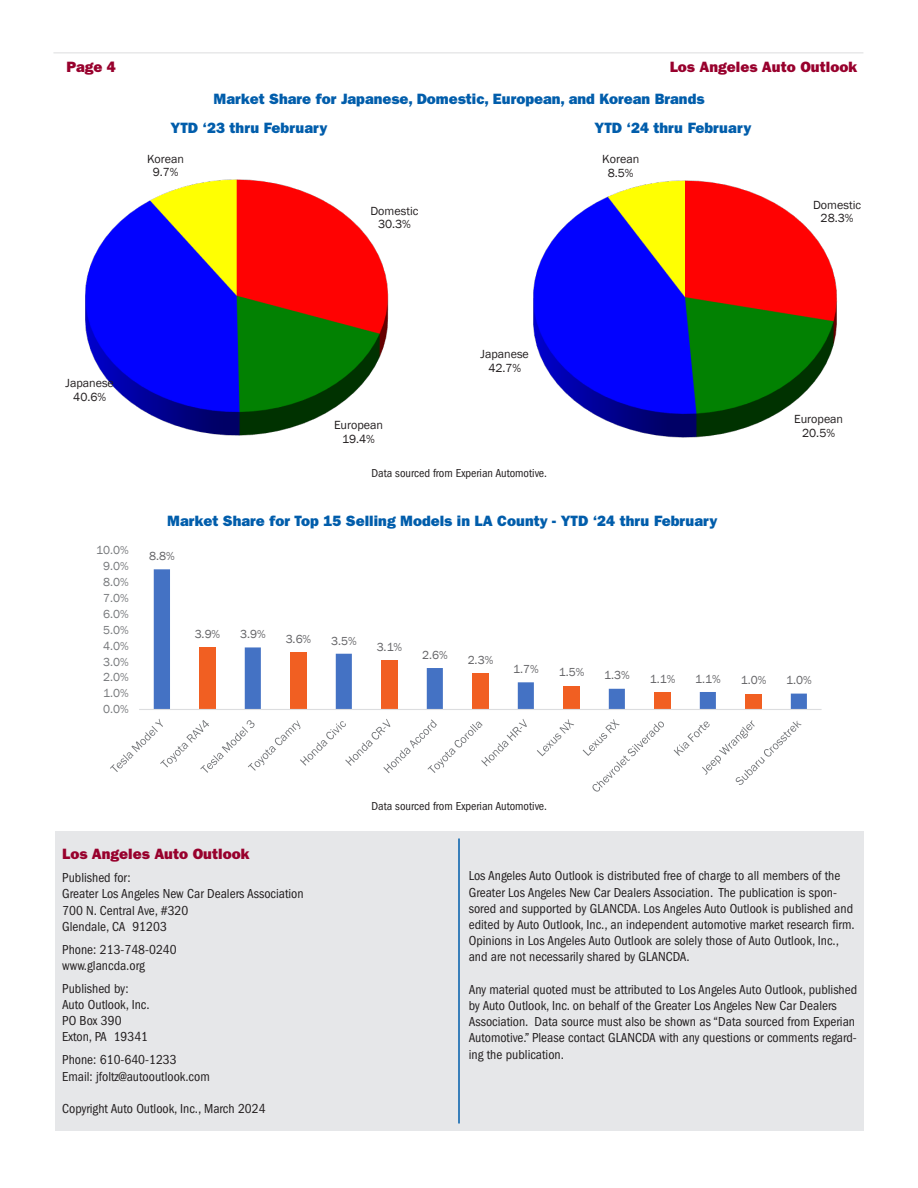
<style>
.page{position:relative;width:918px;height:1188px;background:#fff}
.page>*{position:absolute;margin:0;border:0;box-sizing:border-box;transform-origin:0 0}
.Graph_and_Table_Headers{font:15px "ITC Franklin Gothic Std Hvy";color:#015dab}
.t1{font:15px "ITC Franklin Gothic Std Hvy";color:#98012d}
.t2{font:condensed 13.5px/16.2px "ITC Franklin Gothic Std";color:#231f20}
.t3{font:12.15px/13.8px "Franklin Gothic";color:#231f20;text-align:center}
.t4{font:condensed 12px "ITC Franklin Gothic Std";color:#231f20}
.t5{font:12px "Franklin Gothic";color:#636366}
.t6{font:12px "Franklin Gothic";color:#76787b}
</style>
<div class="page">
<svg style="left:154px;top:569px;width:653px;height:140px"></svg>
<hr style="left:139px;top:709px;width:683px;height:1px;background:#dcdddf">
<svg style="left:110px;top:719px;width:417px;height:54px"></svg>
<svg style="left:537px;top:719px;width:37px;height:37px"></svg>
<svg style="left:583px;top:719px;width:81px;height:73px"></svg>
<svg style="left:674px;top:720px;width:128px;height:65px"></svg>
<div style="left:56px;top:831px;width:808px;height:300px;background:#e6e7e9"></div>
<hr style="left:53px;top:52px;width:810px;height:1px;background:#dcdddf">
<hr style="left:458px;top:838px;width:2px;height:285px;background:#015dab">
<img style="left:85px;top:179px;width:304px;height:257px">
<img style="left:533px;top:180px;width:304px;height:258px">
<p class="t1" style="left:67px;top:58px;width:51px">Page 4</p>
<p class="t1" style="left:670px;top:58px;width:189px">Los Angeles Auto Outlook</p>
<p class="Graph_and_Table_Headers" style="left:214px;top:90px;width:492px">Market Share for Japanese, Domestic, European, and Korean Brands</p>
<p class="Graph_and_Table_Headers" style="left:171px;top:119px;width:159px">YTD ‘23 thru February</p>
<p class="Graph_and_Table_Headers" style="left:595px;top:119px;width:159px">YTD ‘24 thru February</p>
<p class="t3" style="left:147px;top:152px;width:39px">Korean<br>9.7%</p>
<p class="t3" style="left:371px;top:204px;width:50px">Domestic<br>30.3%</p>
<p class="t3" style="left:602px;top:152px;width:39px">Korean<br>8.5%</p>
<p class="t3" style="left:813px;top:198px;width:50px">Domestic<br>28.3%</p>
<p class="t3" style="left:66px;top:377px;width:50px">Japanese<br>40.6%</p>
<p class="t6" style="left:96px;top:543px;width:34px">10.0%</p>
<p class="t6" style="left:103px;top:559px;width:27px">9.0%</p>
<p class="t6" style="left:103px;top:574px;width:27px">8.0%</p>
<p class="t6" style="left:103px;top:590px;width:27px">7.0%</p>
<p class="t6" style="left:103px;top:606px;width:27px">6.0%</p>
<p class="t6" style="left:103px;top:622px;width:27px">5.0%</p>
<p class="t6" style="left:103px;top:638px;width:27px">4.0%</p>
<p class="t6" style="left:103px;top:654px;width:27px">3.0%</p>
<p class="t6" style="left:103px;top:670px;width:27px">2.0%</p>
<p class="t6" style="left:103px;top:686px;width:27px">1.0%</p>
<p class="t6" style="left:103px;top:702px;width:27px">0.0%</p>
<p class="t3" style="left:334px;top:418px;width:51px">European<br>19.4%</p>
<p class="t3" style="left:481px;top:347px;width:50px">Japanese<br>42.7%</p>
<p class="t4" style="left:371px;top:467px;width:177px">Data sourced from Experian Automotive.</p>
<p class="Graph_and_Table_Headers" style="left:167px;top:512px;width:552px">Market Share for Top 15 Selling Models in LA County - YTD ‘24 thru February</p>
<p class="t5" style="left:149px;top:549px;width:27px">8.8%</p>
<p class="t3" style="left:794px;top:412px;width:51px">European<br>20.5%</p>
<p class="t5" style="left:195px;top:627px;width:27px">3.9%</p>
<p class="t5" style="left:240px;top:627px;width:27px">3.9%</p>
<p class="t5" style="left:286px;top:631px;width:27px">3.6%</p>
<p class="t5" style="left:331px;top:633px;width:27px">3.5%</p>
<p class="t5" style="left:377px;top:639px;width:27px">3.1%</p>
<p class="t5" style="left:422px;top:647px;width:27px">2.6%</p>
<p class="t5" style="left:468px;top:652px;width:27px">2.3%</p>
<p class="t5" style="left:513px;top:662px;width:27px">1.7%</p>
<p class="t5" style="left:559px;top:665px;width:27px">1.5%</p>
<p class="t5" style="left:604px;top:668px;width:27px">1.3%</p>
<p class="t5" style="left:650px;top:671px;width:27px">1.1%</p>
<p class="t5" style="left:695px;top:671px;width:27px">1.1%</p>
<p class="t5" style="left:741px;top:673px;width:27px">1.0%</p>
<p class="t5" style="left:786px;top:673px;width:27px">1.0%</p>
<p class="t4" style="left:371px;top:799px;width:177px">Data sourced from Experian Automotive.</p>
<p class="t1" style="left:62px;top:845px;width:189px">Los Angeles Auto Outlook</p>
<p class="t2" style="left:62px;top:870px;width:70px">Published for:</p>
<p class="t2" style="left:62px;top:886px;width:243px">Greater Los Angeles New Car Dealers Association</p>
<p class="t2" style="left:62px;top:902px;width:128px">700 N. Central Ave, #320</p>
<p class="t2" style="left:62px;top:918px;width:106px">Glendale, CA 91203</p>
<p class="t2" style="left:62px;top:941px;width:116px">Phone: 213-748-0240</p>
<p class="t2" style="left:62px;top:958px;width:84px">www.glancda.org</p>
<p class="t2" style="left:62px;top:980px;width:68px">Published by:</p>
<p class="t2" style="left:62px;top:997px;width:89px">Auto Outlook, Inc.</p>
<p class="t2" style="left:62px;top:1013px;width:61px">PO Box 390</p>
<p class="t2" style="left:62px;top:1029px;width:87px">Exton, PA 19341</p>
<p class="t2" style="left:62px;top:1052px;width:116px">Phone: 610-640-1233</p>
<p class="t2" style="left:62px;top:1068px;width:149px">Email: jfoltz@autooutlook.com</p>
<p class="t2" style="left:62px;top:1101px;width:205px">Copyright Auto Outlook, Inc., March 2024</p>
<p class="t2" style="left:469px;top:868px;width:388px">Los Angeles Auto Outlook is distributed free of charge to all members of the Greater Los Angeles New Car Dealers Association. The publication is spon&shy;sored and supported by GLANCDA. Los Angeles Auto Outlook is published and edited by Auto Outlook, Inc., an independent automotive market research firm.<br>Opinions in Los Angeles Auto Outlook are solely those of Auto Outlook, Inc., and are not necessarily shared by GLANCDA.</p>
<p class="t2" style="left:469px;top:981px;width:390px">Any material quoted must be attributed to Los Angeles Auto Outlook, published by Auto Outlook, Inc. on behalf of the Greater Los Angeles New Car Dealers Association. Data source must also be shown as “Data sourced from Experian Automotive.” Please contact GLANCDA with any questions or comments regard&shy;ing the publication.</p>
</div>
